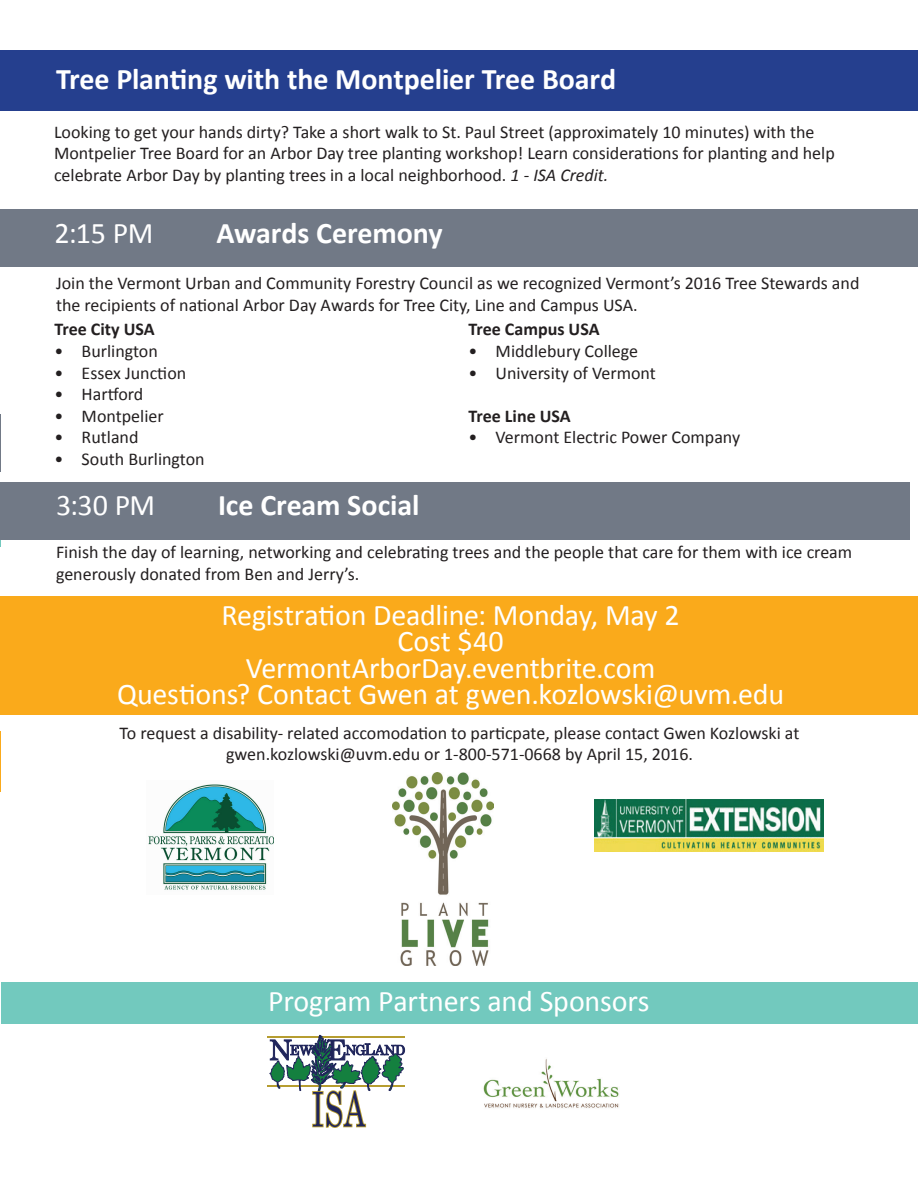
<style>
.page{position:relative;width:918px;height:1188px;background:#fff}
.page>*{position:absolute;margin:0;border:0;box-sizing:border-box;transform-origin:0 0}
.t1{font:30px/26.5px "Calibri";letter-spacing:-.01em;color:#fff;text-align:center}
.t2{font:700 30px "Calibri";letter-spacing:-.005em;color:#fff}
.t3{font:18px/21.6px "Calibri";color:#231f20}
.t4{font:700 18px "Calibri";color:#231f20}
.s1{font-style:italic}
</style>
<div class="page">
<hr style="left:0;top:415px;width:1px;height:57px;background:#717986">
<hr style="left:0;top:486px;width:1px;height:61px;background:#72c9be">
<hr style="left:0;top:731px;width:1px;height:61px;background:#faaa1b">
<div style="left:0;top:50px;width:918px;height:61px;background:#253f8e"></div>
<div style="left:0;top:209px;width:918px;height:58px;background:#717986"></div>
<div style="left:0;top:482px;width:910px;height:57px;background:#717986"></div>
<img style="left:148px;top:784px;width:125px;height:106px">
<img style="left:594px;top:800px;width:230px;height:52px">
<img style="left:392px;top:773px;width:102px;height:193px">
<div style="left:0;top:596px;width:918px;height:119px;background:#faaa1b"></div>
<div style="left:1px;top:983px;width:917px;height:41px;background:#72c9be"></div>
<img style="left:483px;top:1059px;width:136px;height:49px">
<hr style="left:267px;top:1036px;width:138px;height:2px;background:#b69d30">
<hr style="left:267px;top:1085px;width:138px;height:2px;background:#b69d30">
<svg style="left:270px;top:1035px;width:135px;height:93px"></svg>
<h1 class="t2" style="left:56px;top:60px;width:562px">Tree Planting with the Montpelier Tree Board</h1>
<p class="t3" style="left:54px;top:121px;width:782px">Looking to get your hands dirty? Take a short walk to St. Paul Street (approximately 10 minutes) with the<br>Montpelier Tree Board for an Arbor Day tree planting workshop! Learn considerations for planting and help celebrate Arbor Day by planting trees in a local neighborhood. <span class="s1">1 - ISA Credit.</span></p>
<h1 class="t1" style="left:54px;top:220px;width:100px">2:15 PM</h1>
<h1 class="t2" style="left:216px;top:214px;width:228px">Awards Ceremony</h1>
<p class="t3" style="left:56px;top:272px;width:805px">Join the Vermont Urban and Community Forestry Council as we recognized Vermont’s 2016 Tree Stewards and the recipients of national Arbor Day Awards for Tree City, Line and Campus USA.</p>
<p class="t4" style="left:55px;top:318px;width:102px">Tree City USA</p>
<p class="t3" style="left:55px;top:340px;width:105px">• Burlington</p>
<p class="t3" style="left:55px;top:362px;width:133px">• Essex Junction</p>
<p class="t3" style="left:55px;top:384px;width:90px">• Hartford</p>
<p class="t3" style="left:55px;top:405px;width:111px">• Montpelier</p>
<p class="t3" style="left:55px;top:427px;width:85px">• Rutland</p>
<p class="t3" style="left:55px;top:448px;width:152px">• South Burlington</p>
<p class="t4" style="left:469px;top:318px;width:132px">Tree Campus USA</p>
<p class="t3" style="left:469px;top:340px;width:171px">• Middlebury College</p>
<p class="t3" style="left:469px;top:362px;width:189px">• University of Vermont</p>
<p class="t4" style="left:469px;top:404px;width:104px">Tree Line USA</p>
<p class="t3" style="left:469px;top:427px;width:273px">• Vermont Electric Power Company</p>
<h1 class="t1" style="left:56px;top:492px;width:101px">3:30 PM</h1>
<h1 class="t2" style="left:218px;top:486px;width:203px">Ice Cream Social</h1>
<p class="t3" style="left:56px;top:541px;width:798px">Finish the day of learning, networking and celebrating trees and the people that care for them with ice cream generously donated from Ben and Jerry’s.</p>
<h1 class="t1" style="left:117px;top:602px;width:669px">Registration Deadline: Monday, May 2<br>Cost $40<br>VermontArborDay.eventbrite.com<br>Questions? Contact Gwen at gwen.kozlowski@uvm.edu</h1>
<p class="t3" style="left:120px;top:722px;width:681px;text-align:center">To request a disability- related accomodation to particpate, please contact Gwen Kozlowski at gwen.kozlowski@uvm.edu or 1-800-571-0668 by April 15, 2016.</p>
<h1 class="t1" style="left:268px;top:988px;width:383px">Program Partners and Sponsors</h1>
</div>
